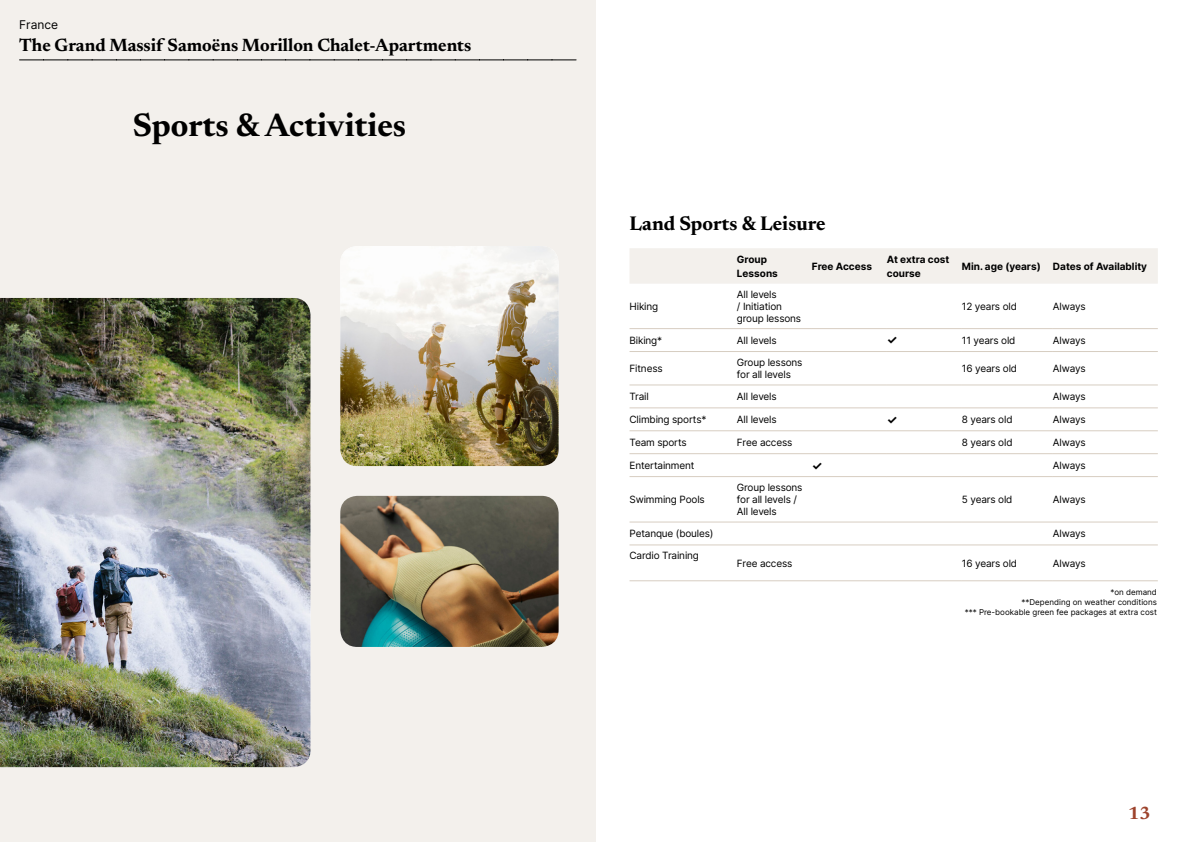
<style>
.page{position:relative;width:1191px;height:842px;background:#fff}
.page>*{position:absolute;margin:0;border:0;box-sizing:border-box;transform-origin:0 0}
.t1{font:700 33px "Newsreader 24 pt";color:#000}
.t2{font:700 20px "Newsreader 24 pt";color:#000}
.t3{font:700 18px "Newsreader 24 pt";color:#000}
.t4{font:700 18px "Newsreader 24 pt";color:#9d432c}
.t5{font:12px "Inter";color:#000}
.t6{font:700 12px "Inter";color:#000}
.t7{font:10px/12px "Inter";letter-spacing:-.015em;color:#000}
.t8{font:700 10px/14px "Inter";color:#000}
.t9{font:8px/9.6px "Inter";color:#000;text-align:right}
</style>
<div class="page">
<div style="left:0;top:0;width:595px;height:842px;background:#f3f0ec"></div>
<img style="left:340px;top:246px;width:218px;height:220px">
<img style="left:0;top:298px;width:310px;height:469px">
<img style="left:340px;top:496px;width:218px;height:151px">
<svg style="left:20px;top:60px;width:556px;height:1px"></svg>
<div style="left:630px;top:248px;width:527px;height:36px;background:#f3f0ec"></div>
<hr style="left:629px;top:328px;width:108px;height:1px;background:#d7cdc1">
<hr style="left:737px;top:328px;width:75px;height:1px;background:#d7cdc1">
<hr style="left:812px;top:328px;width:75px;height:1px;background:#d7cdc1">
<hr style="left:887px;top:328px;width:75px;height:1px;background:#d7cdc1">
<hr style="left:962px;top:328px;width:91px;height:1px;background:#d7cdc1">
<hr style="left:1053px;top:328px;width:104px;height:1px;background:#d7cdc1">
<hr style="left:629px;top:351px;width:108px;height:1px;background:#d7cdc1">
<hr style="left:737px;top:351px;width:75px;height:1px;background:#d7cdc1">
<hr style="left:812px;top:351px;width:75px;height:1px;background:#d7cdc1">
<hr style="left:887px;top:351px;width:75px;height:1px;background:#d7cdc1">
<hr style="left:962px;top:351px;width:91px;height:1px;background:#d7cdc1">
<hr style="left:1053px;top:351px;width:104px;height:1px;background:#d7cdc1">
<hr style="left:629px;top:384px;width:108px;height:1px;background:#d7cdc1">
<hr style="left:737px;top:384px;width:75px;height:1px;background:#d7cdc1">
<hr style="left:812px;top:384px;width:75px;height:1px;background:#d7cdc1">
<hr style="left:887px;top:384px;width:75px;height:1px;background:#d7cdc1">
<hr style="left:962px;top:384px;width:91px;height:1px;background:#d7cdc1">
<hr style="left:1053px;top:384px;width:104px;height:1px;background:#d7cdc1">
<hr style="left:629px;top:407px;width:108px;height:1px;background:#d7cdc1">
<hr style="left:737px;top:407px;width:75px;height:1px;background:#d7cdc1">
<hr style="left:812px;top:407px;width:75px;height:1px;background:#d7cdc1">
<hr style="left:887px;top:407px;width:75px;height:1px;background:#d7cdc1">
<hr style="left:962px;top:407px;width:91px;height:1px;background:#d7cdc1">
<hr style="left:1053px;top:407px;width:104px;height:1px;background:#d7cdc1">
<hr style="left:629px;top:430px;width:108px;height:1px;background:#d7cdc1">
<hr style="left:737px;top:430px;width:75px;height:1px;background:#d7cdc1">
<hr style="left:812px;top:430px;width:75px;height:1px;background:#d7cdc1">
<hr style="left:887px;top:430px;width:75px;height:1px;background:#d7cdc1">
<hr style="left:962px;top:430px;width:91px;height:1px;background:#d7cdc1">
<hr style="left:1053px;top:430px;width:104px;height:1px;background:#d7cdc1">
<hr style="left:629px;top:453px;width:108px;height:1px;background:#d7cdc1">
<hr style="left:737px;top:453px;width:75px;height:1px;background:#d7cdc1">
<hr style="left:812px;top:453px;width:75px;height:1px;background:#d7cdc1">
<hr style="left:887px;top:453px;width:75px;height:1px;background:#d7cdc1">
<hr style="left:962px;top:453px;width:91px;height:1px;background:#d7cdc1">
<hr style="left:1053px;top:453px;width:104px;height:1px;background:#d7cdc1">
<hr style="left:629px;top:476px;width:108px;height:1px;background:#d7cdc1">
<hr style="left:737px;top:476px;width:75px;height:1px;background:#d7cdc1">
<hr style="left:812px;top:476px;width:75px;height:1px;background:#d7cdc1">
<hr style="left:887px;top:476px;width:75px;height:1px;background:#d7cdc1">
<hr style="left:962px;top:476px;width:91px;height:1px;background:#d7cdc1">
<hr style="left:1053px;top:476px;width:104px;height:1px;background:#d7cdc1">
<hr style="left:629px;top:521px;width:108px;height:1px;background:#d7cdc1">
<hr style="left:737px;top:521px;width:75px;height:1px;background:#d7cdc1">
<hr style="left:812px;top:521px;width:75px;height:1px;background:#d7cdc1">
<hr style="left:887px;top:521px;width:75px;height:1px;background:#d7cdc1">
<hr style="left:962px;top:521px;width:91px;height:1px;background:#d7cdc1">
<hr style="left:1053px;top:521px;width:104px;height:1px;background:#d7cdc1">
<hr style="left:629px;top:544px;width:108px;height:1px;background:#d7cdc1">
<hr style="left:737px;top:544px;width:75px;height:1px;background:#d7cdc1">
<hr style="left:812px;top:544px;width:75px;height:1px;background:#d7cdc1">
<hr style="left:887px;top:544px;width:75px;height:1px;background:#d7cdc1">
<hr style="left:962px;top:544px;width:91px;height:1px;background:#d7cdc1">
<hr style="left:1053px;top:544px;width:104px;height:1px;background:#d7cdc1">
<hr style="left:629px;top:580px;width:108px;height:1px;background:#d7cdc1">
<hr style="left:737px;top:580px;width:75px;height:1px;background:#d7cdc1">
<hr style="left:812px;top:580px;width:75px;height:1px;background:#d7cdc1">
<hr style="left:887px;top:580px;width:75px;height:1px;background:#d7cdc1">
<hr style="left:962px;top:580px;width:91px;height:1px;background:#d7cdc1">
<hr style="left:1053px;top:580px;width:104px;height:1px;background:#d7cdc1">
<p class="t5" style="left:19px;top:15px;width:40px">France</p>
<h3 class="t3" style="left:19px;top:32px;width:454px">The Grand Massif Samoëns Morillon Chalet-Apartments</h3>
<h1 class="t1" style="left:133px;top:101px;width:275px">Sports &amp; Activities</h1>
<h2 class="t2" style="left:629px;top:209px;width:197px">Land Sports &amp; Leisure</h2>
<p class="t8" style="left:737px;top:252px;width:42px">Group<br>Lessons</p>
<p class="t8" style="left:812px;top:259px;width:62px">Free Access</p>
<p class="t8" style="left:887px;top:252px;width:64px">At extra cost course</p>
<p class="t8" style="left:962px;top:259px;width:187px">Min. age (years) Dates of Availablity</p>
<p class="t7" style="left:629px;top:300px;width:30px">Hiking</p>
<p class="t7" style="left:737px;top:288px;width:66px">All levels<br>/ Initiation group lessons</p>
<p class="t7" style="left:962px;top:300px;width:56px">12 years old</p>
<p class="t7" style="left:1053px;top:300px;width:34px">Always</p>
<p class="t7" style="left:629px;top:334px;width:34px">Biking*</p>
<p class="t7" style="left:737px;top:334px;width:41px">All levels</p>
<p class="t6" style="left:887px;top:331px;width:12px">✓</p>
<p class="t7" style="left:962px;top:334px;width:55px">11 years old</p>
<p class="t7" style="left:1053px;top:334px;width:34px">Always</p>
<p class="t7" style="left:629px;top:362px;width:35px">Fitness</p>
<p class="t7" style="left:737px;top:356px;width:67px">Group lessons for all levels</p>
<p class="t7" style="left:962px;top:362px;width:57px">16 years old</p>
<p class="t7" style="left:1053px;top:362px;width:34px">Always</p>
<p class="t7" style="left:629px;top:390px;width:21px">Trail</p>
<p class="t7" style="left:737px;top:390px;width:41px">All levels</p>
<p class="t7" style="left:1053px;top:390px;width:34px">Always</p>
<p class="t7" style="left:629px;top:413px;width:78px">Climbing sports*</p>
<p class="t7" style="left:737px;top:413px;width:41px">All levels</p>
<p class="t6" style="left:887px;top:411px;width:12px">✓</p>
<p class="t7" style="left:962px;top:413px;width:52px">8 years old</p>
<p class="t7" style="left:1053px;top:413px;width:34px">Always</p>
<p class="t7" style="left:629px;top:436px;width:59px">Team sports</p>
<p class="t7" style="left:737px;top:436px;width:57px">Free access</p>
<p class="t7" style="left:962px;top:436px;width:52px">8 years old</p>
<p class="t7" style="left:1053px;top:436px;width:34px">Always</p>
<p class="t7" style="left:629px;top:459px;width:66px">Entertainment</p>
<p class="t6" style="left:812px;top:456px;width:12px">✓</p>
<p class="t7" style="left:1053px;top:459px;width:34px">Always</p>
<p class="t7" style="left:629px;top:493px;width:77px">Swimming Pools</p>
<p class="t7" style="left:737px;top:481px;width:67px">Group lessons for all levels /<br>All levels</p>
<p class="t7" style="left:962px;top:493px;width:52px">5 years old</p>
<p class="t7" style="left:1053px;top:493px;width:34px">Always</p>
<p class="t7" style="left:629px;top:527px;width:86px">Petanque (boules)</p>
<p class="t7" style="left:1053px;top:527px;width:34px">Always</p>
<p class="t7" style="left:629px;top:549px;width:71px">Cardio Training</p>
<p class="t7" style="left:737px;top:557px;width:57px">Free access</p>
<p class="t7" style="left:962px;top:557px;width:57px">16 years old</p>
<p class="t7" style="left:1053px;top:557px;width:34px">Always</p>
<p class="t9" style="left:964px;top:587px;width:194px">*on demand<br>**Depending on weather conditions<br>*** Pre-bookable green fee packages at extra cost</p>
<h3 class="t4" style="left:1128px;top:800px;width:24px">13</h3>
</div>
